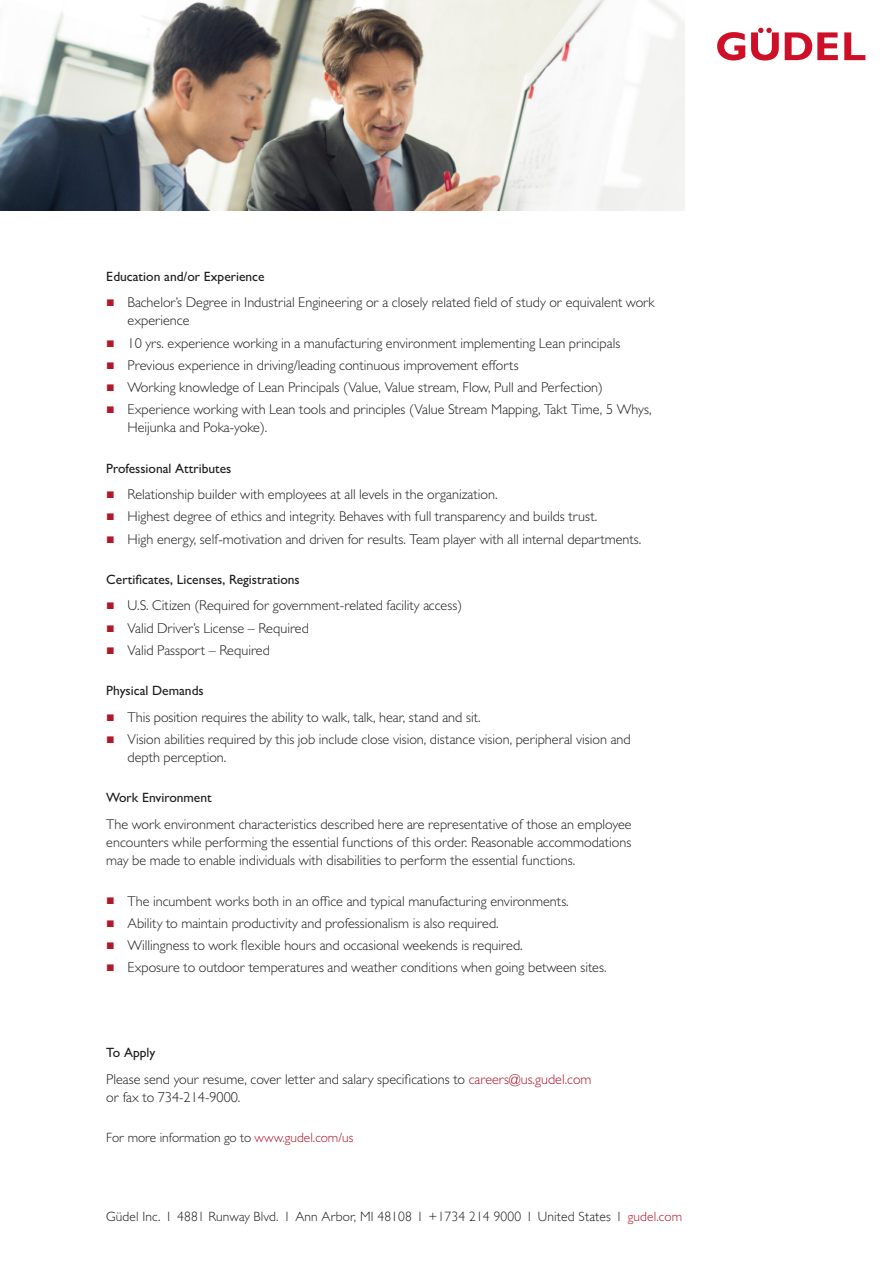
<style>
.page{position:relative;width:893px;height:1263px;background:#fff}
.page>*{position:absolute;margin:0;border:0;box-sizing:border-box;transform-origin:0 0}
.t1{font:300 14.25px/18px "Gill Sans MT Pro";color:#1d1d1b}
.t2{font:300 14.25px "Gill Sans";color:#1d1d1b}
.t3{font:500 13.5px "Gill Sans MT Pro";color:#1d1d1b}
.t4{font:300 13.5px "Gill Sans";letter-spacing:.01em;color:#1d1d1b}
.t5{font:300 13.5px "Gill Sans MT Pro";color:#1d1d1b}
.s1{font-family:"Arial";font-weight:400;color:#b0182b}
.s2{color:#b0182b}
.s3{font-family:"Gill Sans MT Pro"}
.s4{font-family:"Gill Sans MT Pro";color:#b0182b}
</style>
<div class="page">
<svg style="left:717px;top:32px;width:28px;height:29px"></svg>
<svg style="left:785px;top:32px;width:53px;height:28px"></svg>
<svg style="left:844px;top:32px;width:21px;height:28px"></svg>
<svg style="left:751px;top:28px;width:28px;height:33px"></svg>
<img style="left:0;top:0;width:685px;height:210px">
<p class="t3" style="left:106px;top:268px;width:160px">Education and/or Experience</p>
<p class="t1" style="left:128px;top:293px;width:529px;text-indent:-21px"><span class="s1">■</span> Bachelor’s Degree in Industrial Engineering or a closely related field of study or equivalent work experience</p>
<p class="t1" style="left:106px;top:334px;width:515px"><span class="s1">■</span> 10 yrs. experience working in a manufacturing environment implementing Lean principals</p>
<p class="t1" style="left:106px;top:356px;width:414px"><span class="s1">■</span> Previous experience in driving/leading continuous improvement efforts</p>
<p class="t1" style="left:106px;top:378px;width:498px"><span class="s1">■</span> Working knowledge of Lean Principals (Value, Value stream, Flow, Pull and Perfection)</p>
<p class="t1" style="left:128px;top:400px;width:525px;text-indent:-21px"><span class="s1">■</span> Experience working with Lean tools and principles (Value Stream Mapping, Takt Time, 5 Whys,<br>Heijunka and Poka-yoke).</p>
<p class="t3" style="left:106px;top:460px;width:127px">Professional Attributes</p>
<p class="t1" style="left:106px;top:485px;width:393px"><span class="s1">■</span> Relationship builder with employees at all levels in the organization.</p>
<p class="t1" style="left:106px;top:507px;width:492px"><span class="s1">■</span> Highest degree of ethics and integrity. Behaves with full transparency and builds trust.</p>
<p class="t1" style="left:106px;top:530px;width:537px"><span class="s1">■</span> High energy, self-motivation and driven for results. Team player with all internal departments.</p>
<p class="t3" style="left:106px;top:571px;width:195px">Certificates, Licenses, Registrations</p>
<p class="t1" style="left:106px;top:596px;width:357px"><span class="s1">■</span> U.S. Citizen (Required for government-related facility access)</p>
<p class="t1" style="left:106px;top:619px;width:204px"><span class="s1">■</span> Valid Driver’s License – Required</p>
<p class="t1" style="left:106px;top:641px;width:165px"><span class="s1">■</span> Valid Passport – Required</p>
<p class="t3" style="left:106px;top:683px;width:99px">Physical Demands</p>
<p class="t1" style="left:106px;top:708px;width:376px"><span class="s1">■</span> This position requires the ability to walk, talk, hear, stand and sit.</p>
<p class="t1" style="left:128px;top:730px;width:505px;text-indent:-21px"><span class="s1">■</span> Vision abilities required by this job include close vision, distance vision, peripheral vision and depth perception.</p>
<p class="t3" style="left:106px;top:790px;width:107px">Work Environment</p>
<p class="t1" style="left:106px;top:815px;width:527px;text-align:justify">The work environment characteristics described here are representative of those an employee encounters while performing the essential functions of this order. Reasonable accommodations may be made to enable individuals with disabilities to perform the essential functions.</p>
<p class="t1" style="left:106px;top:891px;width:464px"><span class="s1">■</span> The incumbent works both in an office and typical manufacturing environments.</p>
<p class="t1" style="left:106px;top:914px;width:394px"><span class="s1">■</span> Ability to maintain productivity and professionalism is also required.</p>
<p class="t1" style="left:106px;top:936px;width:418px"><span class="s1">■</span> Willingness to work flexible hours and occasional weekends is required.</p>
<p class="t1" style="left:106px;top:958px;width:502px"><span class="s1">■</span> Exposure to outdoor temperatures and weather conditions when going between sites.</p>
<p class="t3" style="left:106px;top:1044px;width:51px">To Apply</p>
<p class="t1" style="left:106px;top:1069px;width:487px">Please send your resume, cover letter and salary specifications to <span class="s2">careers@us.gudel.com</span></p>
<p class="t2" style="left:106px;top:1088px;width:136px"><span class="s3">or fax to</span> 734-214-9000<span class="s3">.</span></p>
<p class="t5" style="left:106px;top:1129px;width:249px">For more information go to <span class="s2">www.gudel.com/us</span></p>
<p class="t4" style="left:106px;top:1208px;width:577px"><span class="s3">Güdel Inc. 1</span> 4881 <span class="s3">Runway Blvd. 1 Ann Arbor,</span> MI 48108 <span class="s3">1</span> +1734 214 9000 <span class="s3">1</span> United States <span class="s3">1</span> <span class="s4">gudel.com</span></p>
</div>
